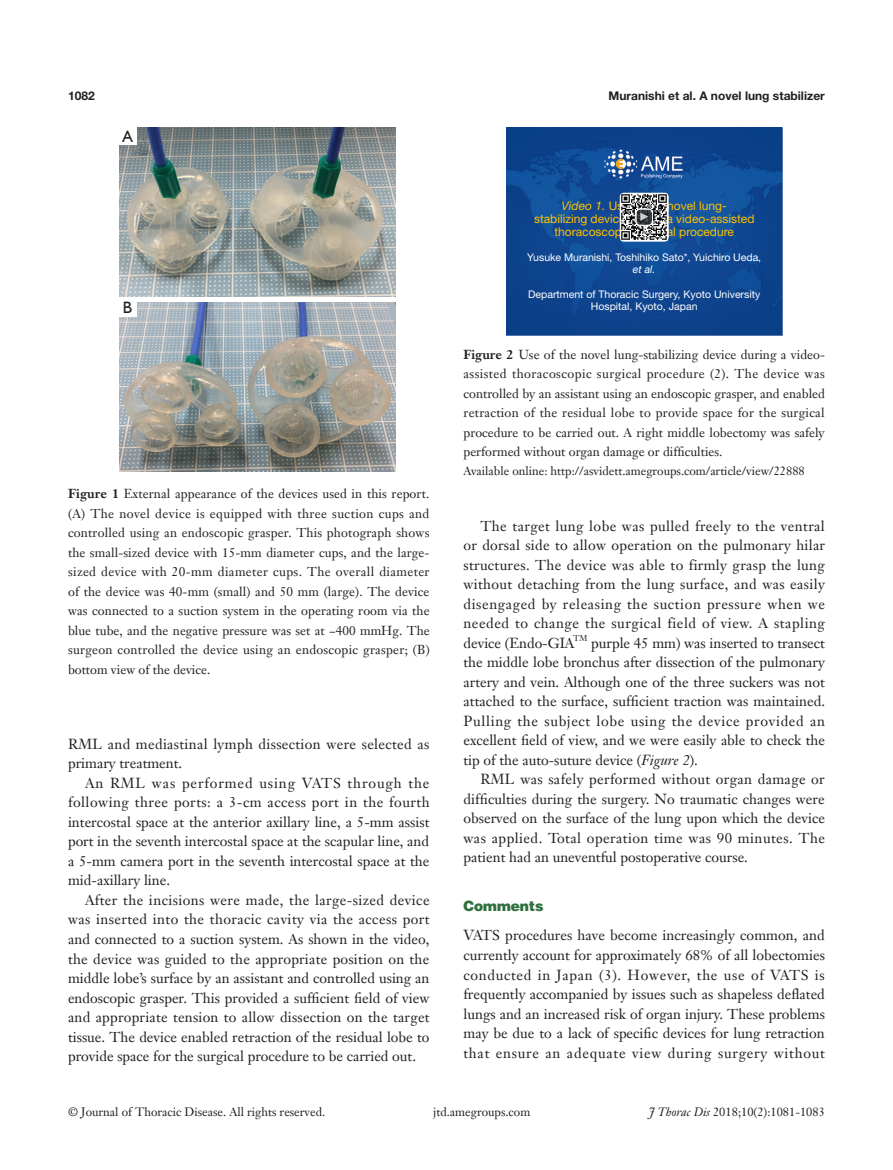
<style>
.page{position:relative;width:893px;height:1170px;background:#fff}
.page>*{position:absolute;margin:0;border:0;box-sizing:border-box;transform-origin:0 0}
.t1{font:16.5px "Humanist 521 BT";color:#231f20}
.t2{font:14.25px/19.5px "Janson Text LT";color:#231f20;text-align:justify}
.t3{font:14.25px/19.5px "Janson Text LT";letter-spacing:.025em;color:#231f20}
.一级标题-6_5{font:900 14.25px "Helvetica";color:#30703e}
.t4{font:12.75px/19.5px "Janson Text LT";color:#231f20;text-align:justify}
.t5{font:12px "Janson Text LT";color:#231f20}
.t6{font:12px/13.2px "Helvetica Neue LT Pro";color:#ffc000;text-align:center}
.Running_title{font:700 12px "Helvetica Neue LT Pro";color:#231f20}
.t7{font:11.55px "Times New Roman";color:#fff}
.t8{font:10.5px/12.3px "Helvetica Neue LT Pro";color:#fff;text-align:center}
.t9{font:8.25px "Janson Text LT";color:#231f20}
.s1{font-weight:700}
.s2{font-style:italic}
</style>
<div class="page">
<img style="left:119px;top:128px;width:276px;height:343px">
<div style="left:119px;top:128px;width:17px;height:17px;background:#fff"></div>
<div style="left:119px;top:297px;width:276px;height:5px;background:#fff"></div>
<div style="left:119px;top:299px;width:17px;height:17px;background:#fff"></div>
<img style="left:506px;top:128px;width:276px;height:207px">
<div style="left:620px;top:193px;width:49px;height:49px;background:#fff;border-radius:4px"></div>
<img style="left:621px;top:194px;width:47px;height:46px">
<svg style="left:636px;top:209px;width:16px;height:16px"></svg>
<div style="left:636px;top:209px;width:17px;height:16px;border:1px solid #fff;border-radius:4px"></div>
<p class="Running_title" style="left:68px;top:88px;width:28px">1082</p>
<p class="Running_title" style="left:609px;top:88px;width:218px">Muranishi et al. A novel lung stabilizer</p>
<p class="t1" style="left:122px;top:126px;width:12px">A</p>
<p class="t1" style="left:123px;top:297px;width:11px">B</p>
<p class="t4" style="left:68px;top:484px;width:363px"><span class="s1">Figure 1</span> External appearance of the devices used in this report. (A) The novel device is equipped with three suction cups and controlled using an endoscopic grasper. This photograph shows the small-sized device with 15-mm diameter cups, and the large&shy;sized device with 20-mm diameter cups. The overall diameter of the device was 40-mm (small) and 50 mm (large). The device was connected to a suction system in the operating room via the blue tube, and the negative pressure was set at −400 mmHg. The surgeon controlled the device using an endoscopic grasper; (B) bottom view of the device.</p>
<p class="t3" style="left:68px;top:734px;width:363px">RML and mediastinal lymph dissection were selected as primary treatment.</p>
<p class="t2" style="left:68px;top:773px;width:363px;text-indent:17px">An RML was performed using VATS through the following three ports: a 3-cm access port in the fourth intercostal space at the anterior axillary line, a 5-mm assist port in the seventh intercostal space at the scapular line, and a 5-mm camera port in the seventh intercostal space at the mid-axillary line.</p>
<p class="t2" style="left:68px;top:890px;width:363px;text-indent:17px">After the incisions were made, the large-sized device was inserted into the thoracic cavity via the access port and connected to a suction system. As shown in the video, the device was guided to the appropriate position on the middle lobe’s surface by an assistant and controlled using an endoscopic grasper. This provided a sufficient field of view and appropriate tension to allow dissection on the target tissue. The device enabled retraction of the residual lobe to provide space for the surgical procedure to be carried out.</p>
<p class="t6" style="left:534px;top:198px;width:222px"><span class="s2">Video 1.</span> Use of the novel lung&shy;stabilizing device during a video-assisted thoracoscopic surgical procedure</p>
<p class="t8" style="left:527px;top:251px;width:235px">Yusuke Muranishi, Toshihiko Sato*, Yuichiro Ueda, <span class="s2">et al.</span></p>
<p class="t8" style="left:528px;top:288px;width:234px">Department of Thoracic Surgery, Kyoto University<br>Hospital, Kyoto, Japan</p>
<p class="t7" style="left:652px;top:211px;width:13px;rotate:90deg">▲</p>
<p class="t4" style="left:463px;top:344px;width:363px"><span class="s1">Figure 2</span> Use of the novel lung-stabilizing device during a video&shy;assisted thoracoscopic surgical procedure (2). The device was controlled by an assistant using an endoscopic grasper, and enabled retraction of the residual lobe to provide space for the surgical procedure to be carried out. A right middle lobectomy was safely performed without organ damage or difficulties.</p>
<p class="t5" style="left:463px;top:463px;width:343px">Available online: http://asvidett.amegroups.com/article/view/22888</p>
<p class="t2" style="left:463px;top:516px;width:363px;text-indent:17px">The target lung lobe was pulled freely to the ventral or dorsal side to allow operation on the pulmonary hilar structures. The device was able to firmly grasp the lung without detaching from the lung surface, and was easily disengaged by releasing the suction pressure when we needed to change the surgical field of view. A stapling device (Endo-GIA</p>
<p class="t9" style="left:573px;top:632px;width:16px">TM</p>
<p class="t2" style="left:463px;top:633px;width:363px;text-indent:128px">purple 45 mm) was inserted to transect the middle lobe bronchus after dissection of the pulmonary artery and vein. Although one of the three suckers was not attached to the surface, sufficient traction was maintained.<br>Pulling the subject lobe using the device provided an excellent field of view, and we were easily able to check the tip of the auto-suture device (<span class="s2">Figure 2</span>).</p>
<p class="t2" style="left:463px;top:769px;width:363px;text-indent:17px">RML was safely performed without organ damage or difficulties during the surgery. No traumatic changes were observed on the surface of the lung upon which the device was applied. Total operation time was 90 minutes. The patient had an uneventful postoperative course.</p>
<p class="一级标题-6_5" style="left:463px;top:896px;width:81px">Comments</p>
<p class="t2" style="left:463px;top:925px;width:363px">VATS procedures have become increasingly common, and currently account for approximately 68% of all lobectomies conducted in Japan (3). However, the use of VATS is frequently accompanied by issues such as shapeless deflated lungs and an increased risk of organ injury. These problems may be due to a lack of specific devices for lung retraction that ensure an adequate view during surgery without</p>
<p class="t5" style="left:68px;top:1104px;width:259px">© Journal of Thoracic Disease. All rights reserved.</p>
<p class="t5" style="left:433px;top:1104px;width:99px">jtd.amegroups.com</p>
<p class="t5" style="left:649px;top:1104px;width:178px"><span class="s2">J Thorac Dis</span> 2018;10(2):1081-1083</p>
</div>
